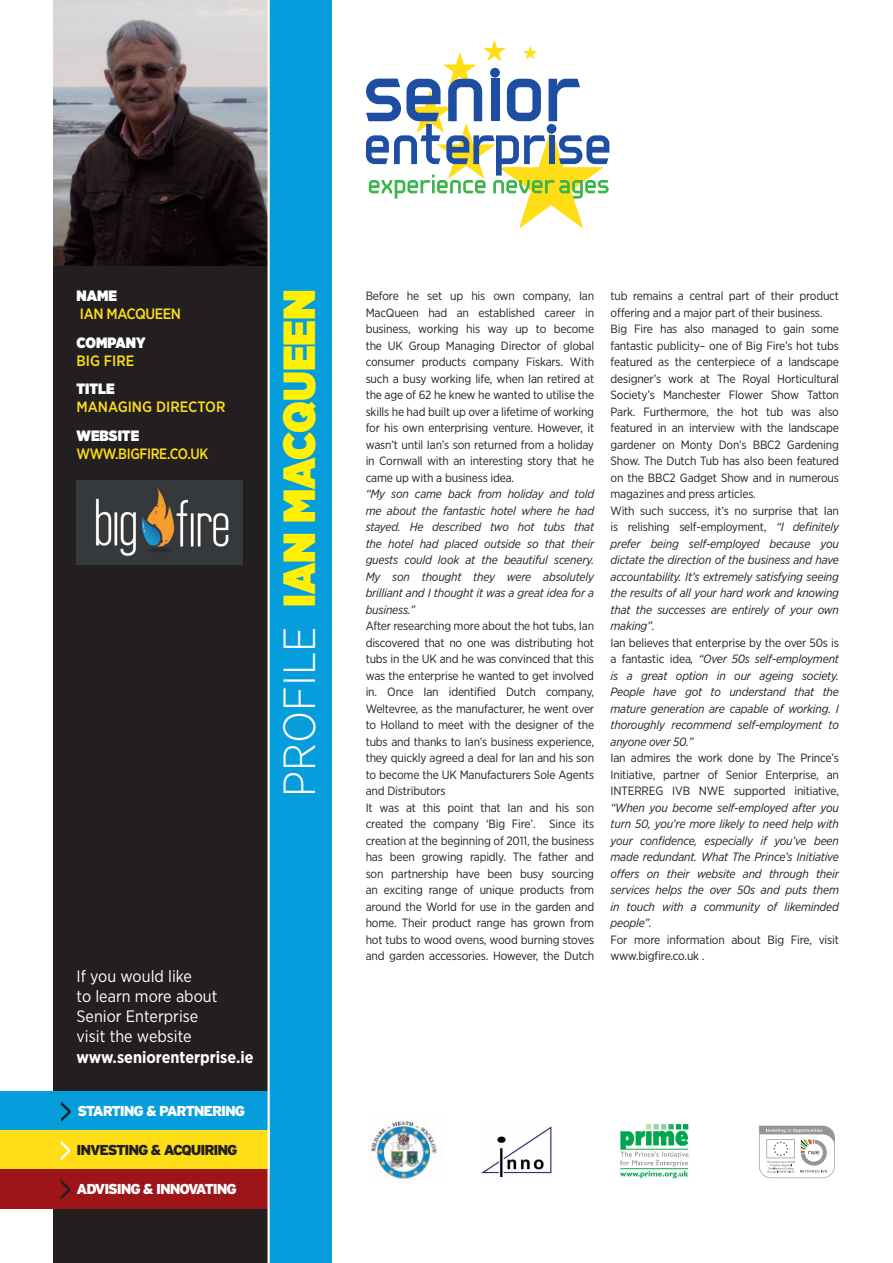
<style>
.page{position:relative;width:893px;height:1263px;background:#fff}
.page>*{position:absolute;margin:0;border:0;box-sizing:border-box;transform-origin:0 0}
.t1{font:900 45px "Gotham Narrow";color:#fff101}
.t2{font:300 36px "Interstate";color:#231f20}
.t3{font:300 36px "Interstate";color:#fff}
.t4{font:16.5px/20.2px "Gotham Narrow";color:#fff}
.t5{font:700 16.5px "Gotham Narrow";color:#fff}
.t6{font:900 15px "Gotham Narrow";color:#fff}
.t7{font:500 15px "Gotham Narrow";letter-spacing:-.025em;color:#ffdd17}
.t8{font:500 15px "Gotham Narrow";letter-spacing:-.025em;color:#ffdd17;scale:.95 1}
.t9{font:500 15px "Gotham Narrow";color:#ffdd17}
.t10{font:900 14.4px "Interstate";letter-spacing:-.08em;color:#fff}
.t11{font:900 14.4px "Interstate";letter-spacing:-.08em;color:#231f20}
.t12{font:12px/16.5px "Gotham Narrow";letter-spacing:-.015em;color:#231f20}
.t13{font:italic 12px/16.5px "Gotham Narrow";letter-spacing:-.015em;color:#231f20;text-align:justify}
.s1{font-weight:300;color:#fff}
.s2{font-style:italic}
.s3{font-style:normal}
</style>
<div class="page">
<div style="left:53px;top:0;width:223px;height:1263px;background:#231f20"></div>
<img style="left:53px;top:0;width:214px;height:266px">
<div style="left:268px;top:0;width:64px;height:1263px;background:#069ddc"></div>
<svg style="left:366px;top:40px;width:243px;height:188px"></svg>
<div style="left:490px;top:68px;width:10px;height:10px;background:#1e4ea1;border-radius:50%"></div>
<div style="left:547px;top:124px;width:9px;height:10px;background:#1e4ea1;border-radius:50%"></div>
<div style="left:0;top:1091px;width:269px;height:40px;background:#069ddc"></div>
<div style="left:0;top:1131px;width:269px;height:39px;background:#ffdd17"></div>
<div style="left:0;top:1170px;width:269px;height:39px;background:#9e1519"></div>
<hr style="left:267px;top:0;width:3px;height:1263px;background:#fff">
<img style="left:370px;top:1121px;width:67px;height:58px">
<img style="left:481px;top:1126px;width:71px;height:52px">
<svg style="left:759px;top:1126px;width:76px;height:52px"></svg>
<img style="left:620px;top:1124px;width:69px;height:55px">
<img style="left:77px;top:480px;width:166px;height:85px">
<p class="t6" style="left:77px;top:286px;width:41px">NAME</p>
<p class="t7" style="left:80px;top:304px;width:103px">IAN MACQUEEN</p>
<p class="t6" style="left:77px;top:332px;width:71px">COMPANY</p>
<p class="t7" style="left:77px;top:351px;width:59px">BIG FI RE</p>
<p class="t6" style="left:77px;top:379px;width:39px">TITLE</p>
<p class="t9" style="left:77px;top:398px;width:150px">MANAGI NG DI RECTOR</p>
<p class="t6" style="left:77px;top:426px;width:63px">WEBSITE</p>
<p class="t8" style="left:77px;top:444px;width:140px">WWW.BIGFI RE.CO.UK</p>
<h1 class="t1" style="left:269px;top:796px;width:509px;rotate:-90deg"><span class="s1">PROFILE</span> Ian MacQueen</h1>
<h3 class="t4" style="left:77px;top:965px;width:142px">If you would like<br>to learn more about<br>Senior Enterprise visit the website</h3>
<h3 class="t5" style="left:77px;top:1046px;width:179px">www.seniorenterprise.ie</h3>
<h2 class="t2" style="left:59px;top:1091px;width:15px">&gt;</h2>
<p class="t10" style="left:78px;top:1103px;width:169px">STARTING &amp; PARTNERING</p>
<h2 class="t3" style="left:58px;top:1130px;width:15px">&gt;</h2>
<p class="t11" style="left:77px;top:1142px;width:49px">INVESTING</p>
<p class="t11" style="left:151px;top:1142px;width:58px">&amp; ACQUIRING</p>
<h2 class="t2" style="left:58px;top:1169px;width:15px">&gt;</h2>
<p class="t10" style="left:77px;top:1181px;width:49px">ADVISING</p>
<p class="t10" style="left:143px;top:1181px;width:62px">&amp; INN OVATING</p>
<p class="t12" style="left:366px;top:287px;width:230px;text-align:justify">Before he set up his own company, Ian MacQueen had an established career in business, working his way up to become the UK Group Managing Director of global consumer products company Fiskars. With such a busy working life, when Ian retired at the age of 62 he knew he wanted to utilise the skills he had built up over a lifetime of working for his own enterprising venture. However, it wasn’t until Ian’s son returned from a holiday in Cornwall with an interesting story that he came up with a business idea.</p>
<p class="t13" style="left:366px;top:485px;width:230px">“My son came back from holiday and told me about the fantastic hotel where he had stayed. He described two hot tubs that the hotel had placed outside so that their guests could look at the beautiful scenery.<br>My son thought they were absolutely brilliant and I thought it was a great idea for a business.”</p>
<p class="t12" style="left:366px;top:617px;width:230px">After researching more about the hot tubs, Ian discovered that no one was distributing hot tubs in the UK and he was convinced that this was the enterprise he wanted to get involved in. Once Ian identified Dutch company, Weltevree, as the manufacturer, he went over to Holland to meet with the designer of the tubs and thanks to Ian’s business experience, they quickly agreed a deal for Ian and his son to become the UK Manufacturers Sole Agents and Distributors<br>It was at this point that Ian and his son created the company ‘Big Fire’. Since its creation at the beginning of 2011, the business has been growing rapidly. The father and son partnership have been busy sourcing an exciting range of unique products from around the World for use in the garden and home. Their product range has grown from hot tubs to wood ovens, wood burning stoves and garden accessories. However, the Dutch</p>
<p class="t12" style="left:610px;top:287px;width:230px">tub remains a central part of their product offering and a major part of their business.<br>Big Fire has also managed to gain some fantastic publicity– one of Big Fire’s hot tubs featured as the centerpiece of a landscape designer’s work at The Royal Horticultural Society’s Manchester Flower Show Tatton Park. Furthermore, the hot tub was also featured in an interview with the landscape gardener on Monty Don’s BBC2 Gardening Show. The Dutch Tub has also been featured on the BBC2 Gadget Show and in numerous magazines and press articles.<br>With such success, it’s no surprise that Ian is relishing self-employment, <span class="s2">“I definitely prefer being self-employed because you dictate the direction of the business and have accountability. It’s extremely satisfying seeing the results of all your hard work and knowing that the successes are entirely of your own making”.</span></p>
<p class="t13" style="left:610px;top:634px;width:230px"><span class="s3">Ian believes that enterprise by the over 50s is a fantastic idea</span>, “Over 50s self-employment is a great option in our ageing society.<br>People have got to understand that the mature generation are capable of working. I thoroughly recommend self-employment to anyone over 50.”</p>
<p class="t12" style="left:610px;top:749px;width:230px;text-align:justify">Ian admires the work done by The Prince’s Initiative, partner of Senior Enterprise, an INTERREG IVB NWE supported initiative,</p>
<p class="t13" style="left:610px;top:799px;width:230px">“When you become self-employed after you turn 50, you’re more likely to need help with your confidence, especially if you’ve been made redundant. What The Prince’s Initiative offers on their website and through their services helps the over 50s and puts them in touch with a community of likeminded people”.</p>
<p class="t12" style="left:610px;top:931px;width:230px">For more information about Big Fire, visit www.bigfire.co.uk .</p>
</div>
